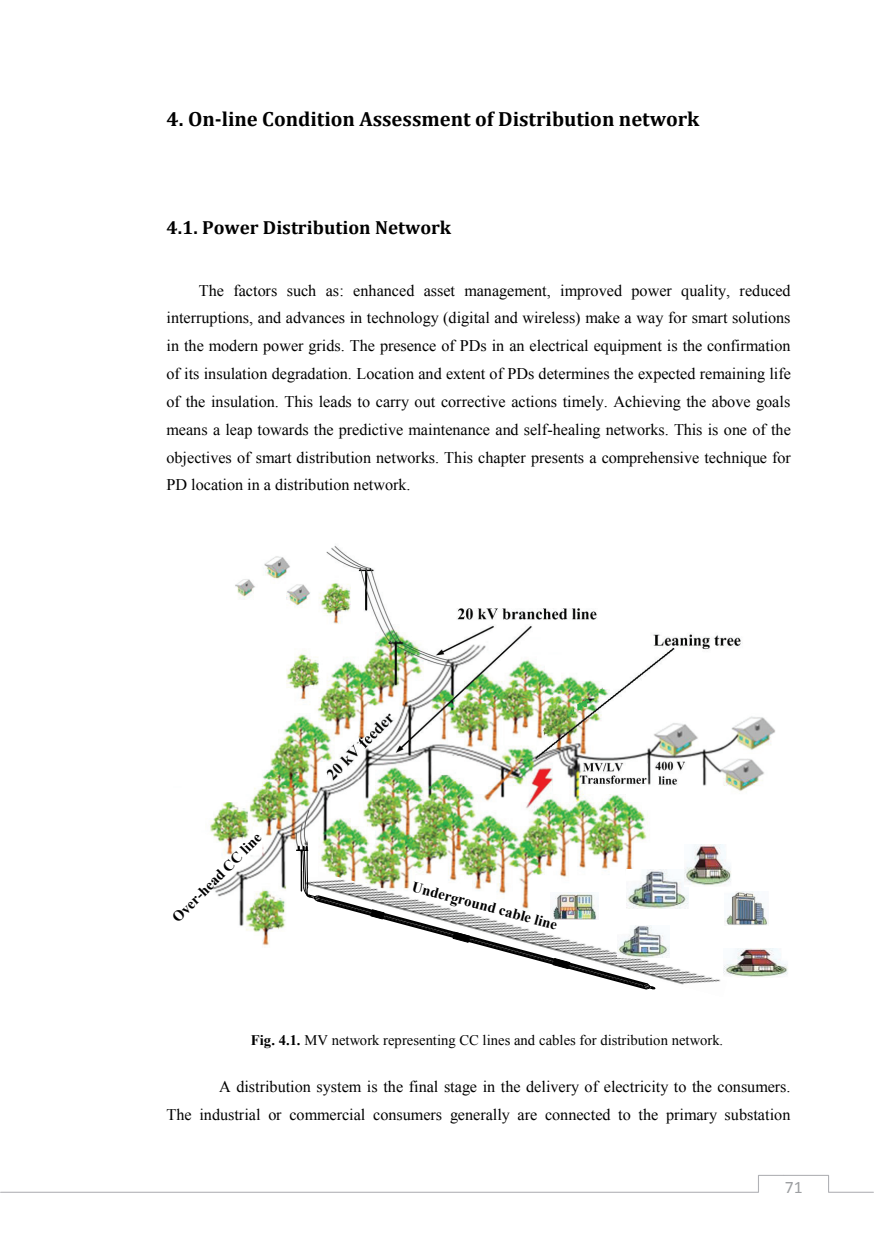
<style>
.page{position:relative;width:874px;height:1241px;background:#fff}
.page>*{position:absolute;margin:0;border:0;box-sizing:border-box;transform-origin:0 0}
.t1{font:700 20.65px "Cambria";color:#000}
.t2{font:700 19.07px "Cambria";color:#000}
.t3{font:17.68px "Calibri";color:#9d9fa2}
.t4{font:16.28px/27.8px "Times New Roman";color:#000;text-align:justify}
.t5{font:700 14.88px "Times New Roman";color:#000}
.t6{font:14.53px "Times New Roman";color:#000}
.s1{font-weight:700}
</style>
<div class="page">
<svg style="left:0;top:1174px;width:873px;height:19px"></svg>
<img style="left:210px;top:545px;width:567px;height:404px">
<img style="left:727px;top:891px;width:40px;height:34px">
<img style="left:655px;top:868px;width:72px;height:121px">
<img style="left:723px;top:949px;width:64px;height:28px">
<img style="left:684px;top:844px;width:47px;height:43px">
<div style="left:308px;top:835px;width:9px;height:42px;background:#fff"></div>
<img style="left:655px;top:925px;width:14px;height:33px">
<img style="left:296px;top:847px;width:359px;height:143px">
<p class="t1" style="left:166px;top:107px;width:534px">4. On-line Condition Assessment of Distribution network</p>
<p class="t2" style="left:166px;top:216px;width:286px">4.1. Power Distribution Network</p>
<p class="t4" style="left:166px;top:276px;width:625px;text-indent:32px">The factors such as: enhanced asset management, improved power quality, reduced interruptions, and advances in technology (digital and wireless) make a way for smart solutions in the modern power grids. The presence of PDs in an electrical equipment is the confirmation of its insulation degradation. Location and extent of PDs determines the expected remaining life of the insulation. This leads to carry out corrective actions timely. Achieving the above goals means a leap towards the predictive maintenance and self-healing networks. This is one of the objectives of smart distribution networks. This chapter presents a comprehensive technique for PD location in a distribution network.</p>
<p class="t5" style="left:169px;top:914px;width:121px;rotate:-45deg">Over-head CC line</p>
<p class="t5" style="left:414px;top:878px;width:151px;rotate:15deg">Underground cable line</p>
<p class="t6" style="left:251px;top:1032px;width:474px"><span class="s1">Fig. 4.1.</span> MV network representing CC lines and cables for distribution network.</p>
<p class="t4" style="left:166px;top:1073px;width:625px;text-align:right">A distribution system is the final stage in the delivery of electricity to the consumers.<br>The industrial or commercial consumers generally are connected to the primary substation</p>
<p class="t3" style="left:784px;top:1180px;width:19px">71</p>
</div>
